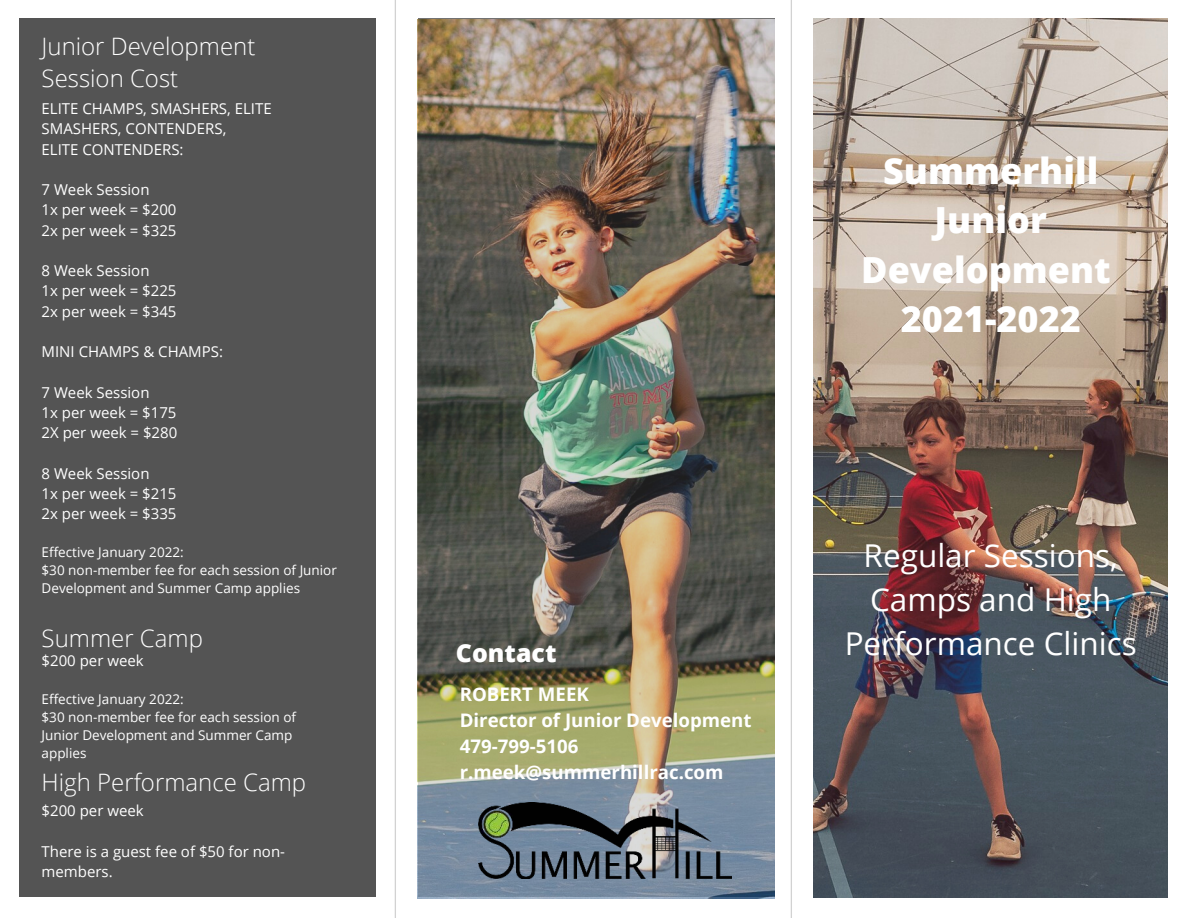
<style>
.page{position:relative;width:1188px;height:918px;background:#fff}
.page>*{position:absolute;margin:0;border:0;box-sizing:border-box;transform-origin:0 0}
.t1{font:800 36px/49.5px "Open Sans";color:#fff;text-align:center}
.t2{font:31.5px/43.8px "Open Sans";color:#fff;text-align:center}
.t3{font:800 24.9px "Open Sans";color:#fff}
.t4{font:300 24px/32.7px "Open Sans";color:#fff}
.t5{font:700 18.6px/25.8px "Open Sans";color:#fff}
.t6{font:15px/20.2px "Open Sans";color:#fff}
.t7{font:13.5px/18px "Open Sans";color:#fff}
</style>
<div class="page">
<img style="left:375px;top:0;width:793px;height:918px">
<img style="left:813px;top:19px;width:355px;height:879px">
<img style="left:418px;top:19px;width:356px;height:879px">
<img style="left:479px;top:802px;width:253px;height:77px">
<div style="left:19px;top:18px;width:356px;height:879px;background:#545454"></div>
<h3 class="t4" style="left:42px;top:29px;width:215px">Junior Development<br>Session Cost</h3>
<p class="t6" style="left:42px;top:98px;width:232px">ELITE CHAMPS, SMASHERS, ELITE<br>SMASHERS, CONTENDERS,<br>ELITE CONTENDERS:</p>
<p class="t6" style="left:42px;top:179px;width:136px">7 Week Session<br>1x per week = $200<br>2x per week = $325</p>
<p class="t6" style="left:42px;top:260px;width:136px">8 Week Session<br>1x per week = $225<br>2x per week = $345</p>
<p class="t6" style="left:42px;top:341px;width:183px">MINI CHAMPS &amp; CHAMPS:</p>
<p class="t6" style="left:42px;top:382px;width:137px">7 Week Session<br>1x per week = $175<br>2X per week = $280</p>
<p class="t6" style="left:42px;top:463px;width:136px">8 Week Session<br>1x per week = $215<br>2x per week = $335</p>
<p class="t7" style="left:42px;top:543px;width:297px">Effective January 2022:<br>$30 non-member fee for each session of Junior<br>Development and Summer Camp applies</p>
<h3 class="t4" style="left:42px;top:621px;width:163px">Summer Camp</h3>
<p class="t6" style="left:42px;top:650px;width:104px">$200 per week</p>
<p class="t7" style="left:42px;top:690px;width:256px">Effective January 2022:<br>$30 non-member fee for each session of<br>Junior Development and Summer Camp applies</p>
<h3 class="t4" style="left:42px;top:765px;width:266px">High Performance Camp</h3>
<p class="t6" style="left:42px;top:800px;width:104px">$200 per week</p>
<p class="t6" style="left:42px;top:841px;width:245px">There is a guest fee of $50 for non&shy;members.</p>
<h3 class="t3" style="left:456px;top:634px;width:102px">Contact</h3>
<p class="t5" style="left:460px;top:681px;width:293px">ROBERT MEEK<br>Director of Junior Development<br>479-799-5106 r.meek@summerhillrac.com</p>
<h1 class="t1" style="left:861px;top:144px;width:251px">Summerhill<br>Junior<br>Development<br>2021-2022</h1>
<h2 class="t2" style="left:845px;top:533px;width:294px">Regular Sessions,<br>Camps and High<br>Performance Clinics</h2>
</div>
